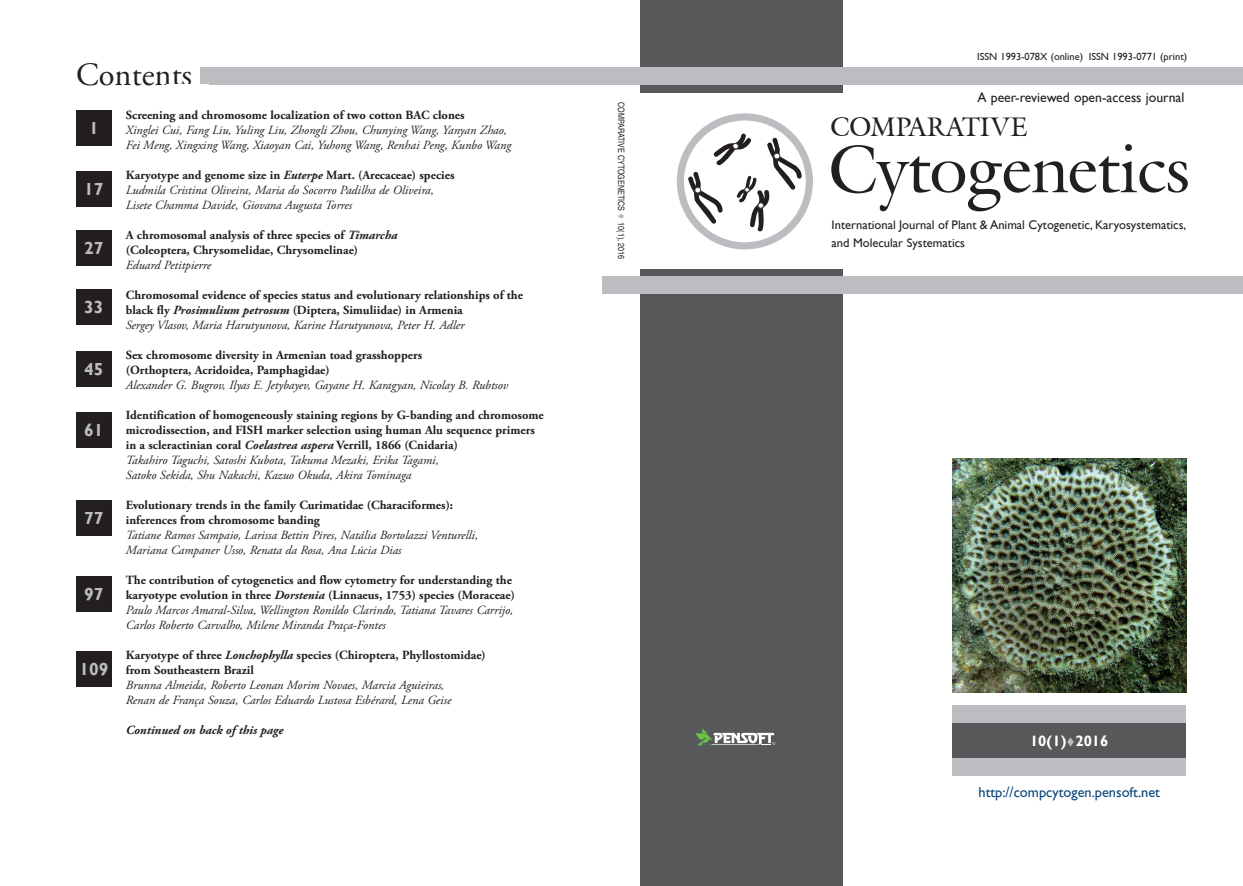
<style>
.page{position:relative;width:1243px;height:886px;background:#fff}
.page>*{position:absolute;margin:0;border:0;box-sizing:border-box;transform-origin:0 0}
.t1{font:66.25px "Galliard IT Cby BT";color:#231f20}
.t2{font:32.5px "Adobe Garamond Pro";color:#231f20}
.t3{font:26.25px "Galliard IT Cby BT";color:#231f20}
.t4{font:700 17.5px "Gill Sans";color:#bcbdc0}
.t5{font:700 15px "Gill Sans";color:#fff}
.t6{font:14.38px "Gill Sans";color:#0d467b}
.t7{font:13.75px "Gill Sans";color:#231f20}
.t8{font:700 12.5px/15px "Adobe Garamond Pro";color:#231f20}
.t9{font:italic 12.5px/15px "Adobe Garamond Pro";color:#231f20}
.t10{font:12.5px/17.5px "Gill Sans";color:#231f20}
.t11{font:italic 700 12.5px "Adobe Garamond Pro";color:#231f20}
.t12{font:10.38px "Gill Sans";color:#231f20}
.t13{font:8.75px "SP Herald Narrow";color:#231f20}
.s1{font-weight:700;font-style:normal}
.s2{font-weight:700}
.s3{font-style:italic}
.s4{font-weight:400;font-style:italic}
.s5{color:#bcbdc0}
</style>
<div class="page">
<div style="left:640px;top:269px;width:202px;height:617px;background:#57585a"></div>
<div style="left:640px;top:0;width:202px;height:92px;background:#57585a"></div>
<svg style="left:695px;top:729px;width:80px;height:17px"></svg>
<div style="left:602px;top:276px;width:640px;height:18px;background:#bcbdc0"></div>
<div style="left:76px;top:110px;width:36px;height:35px;background:#231f20"></div>
<div style="left:76px;top:231px;width:36px;height:35px;background:#231f20"></div>
<div style="left:76px;top:171px;width:36px;height:35px;background:#231f20"></div>
<div style="left:76px;top:289px;width:36px;height:36px;background:#231f20"></div>
<div style="left:76px;top:500px;width:36px;height:36px;background:#231f20"></div>
<div style="left:76px;top:351px;width:36px;height:35px;background:#231f20"></div>
<div style="left:76px;top:576px;width:36px;height:36px;background:#231f20"></div>
<div style="left:76px;top:412px;width:36px;height:36px;background:#231f20"></div>
<div style="left:76px;top:651px;width:36px;height:35px;background:#231f20"></div>
<div style="left:952px;top:723px;width:234px;height:35px;background:#57585a"></div>
<div style="left:952px;top:705px;width:234px;height:18px;background:#bcbdc0"></div>
<div style="left:952px;top:758px;width:234px;height:18px;background:#bcbdc0"></div>
<svg style="left:684px;top:118px;width:125px;height:128px"></svg>
<div style="left:676px;top:113px;width:137px;height:136px;border:7px solid #bcbdc0;border-radius:50%"></div>
<img style="left:952px;top:459px;width:234px;height:234px">
<div style="left:201px;top:67px;width:1041px;height:18px;background:#bcbdc0"></div>
<h2 class="t2" style="left:76px;top:55px;width:117px">Contents</h2>
<h3 class="t4" style="left:89px;top:117px;width:11px">1</h3>
<h3 class="t4" style="left:84px;top:178px;width:21px">17</h3>
<h3 class="t4" style="left:84px;top:238px;width:21px">27</h3>
<h3 class="t4" style="left:84px;top:297px;width:21px">33</h3>
<h3 class="t4" style="left:84px;top:358px;width:21px">45</h3>
<h3 class="t4" style="left:84px;top:420px;width:21px">61</h3>
<h3 class="t4" style="left:84px;top:508px;width:21px">77</h3>
<h3 class="t4" style="left:84px;top:584px;width:21px">97</h3>
<h3 class="t4" style="left:79px;top:658px;width:30px">109</h3>
<p class="t8" style="left:126px;top:108px;width:340px">Screening and chromosome localization of two cotton BAC clones</p>
<p class="t9" style="left:126px;top:123px;width:387px">Xinglei Cui, Fang Liu, Yuling Liu, Zhongli Zhou, Chunying Wang, Yanyan Zhao,<br>Fei Meng, Xingxing Wang, Xiaoyan Cai, Yuhong Wang, Renhai Peng, Kunbo Wang</p>
<p class="t9" style="left:126px;top:168px;width:330px"><span class="s1">Karyotype and genome size in</span> <span class="s2">Euterpe</span> <span class="s1">Mart. (Arecaceae) species<br></span>Ludmila Cristina Oliveira, Maria do Socorro Padilha de Oliveira,<br>Lisete Chamma Davide, Giovana Augusta Torres</p>
<p class="t8" style="left:126px;top:228px;width:273px">A chromosomal analysis of three species of <span class="s3">Timarcha </span>(Coleoptera, Chrysomelidae, Chrysomelinae)</p>
<p class="t9" style="left:126px;top:258px;width:87px">Eduard Petitpierre</p>
<p class="t8" style="left:126px;top:288px;width:398px">Chromosomal evidence of species status and evolutionary relationships of the black fly <span class="s3">Prosimulium petrosum</span> (Diptera, Simuliidae) in Armenia<br><span class="s4">Sergey Vlasov, Maria Harutyunova, Karine Harutyunova, Peter H. Adler</span></p>
<p class="t8" style="left:126px;top:348px;width:298px">Sex chromosome diversity in Armenian toad grasshoppers (Orthoptera, Acridoidea, Pamphagidae)</p>
<p class="t9" style="left:126px;top:378px;width:384px">Alexander G. Bugrov, Ilyas E. Jetybayev, Gayane H. Karagyan, Nicolay B. Rubtsov</p>
<p class="t8" style="left:126px;top:408px;width:419px">Identification of homogeneously staining regions by G-banding and chromosome microdissection, and FISH marker selection using human Alu sequence primers in a scleractinian coral <span class="s3">Coelastrea aspera</span> Verrill, 1866 (Cnidaria)<br><span class="s4">Takahiro Taguchi, Satoshi Kubota, Takuma Mezaki, Erika Tagami,<br>Satoko Sekida, Shu Nakachi, Kazuo Okuda, Akira Tominaga</span></p>
<p class="t8" style="left:126px;top:498px;width:329px">Evolutionary trends in the family Curimatidae (Characiformes): inferences from chromosome banding</p>
<p class="t9" style="left:126px;top:528px;width:354px">Tatiane Ramos Sampaio, Larissa Bettin Pires, Natália Bortolazzi Venturelli,<br>Mariana Campaner Usso, Renata da Rosa, Ana Lúcia Dias</p>
<p class="t8" style="left:126px;top:573px;width:390px">The contribution of cytogenetics and flow cytometry for understanding the karyotype evolution in three <span class="s3">Dorstenia</span> (Linnaeus, 1753) species (Moraceae)<br><span class="s4">Paulo Marcos Amaral-Silva, Wellington Ronildo Clarindo, Tatiana Tavares Carrijo, Carlos Roberto Carvalho, Milene Miranda Praça-Fontes</span></p>
<p class="t8" style="left:126px;top:648px;width:361px">Karyotype of three <span class="s3">Lonchophylla</span> species (Chiroptera, Phyllostomidae) from Southeastern Brazil</p>
<p class="t9" style="left:126px;top:678px;width:327px">Brunna Almeida, Roberto Leonan Morim Novaes, Marcia Aguieiras,<br>Renan de França Souza, Carlos Eduardo Lustosa Esbérard, Lena Geise</p>
<p class="t11" style="left:126px;top:723px;width:159px">Continued on back of this page</p>
<p class="t13" style="left:626px;top:102px;width:159px;rotate:90deg">comparative cytogenetics <span class="s5">▼</span> 10(1), 2016</p>
<p class="t12" style="left:977px;top:51px;width:212px">ISSN 1993-078X (online) ISSN 1993-0771 (print)</p>
<p class="t7" style="left:977px;top:89px;width:208px">A peer-reviewed open-access journal</p>
<h3 class="t3" style="left:830px;top:110px;width:199px">COMPARATIVE</h3>
<h1 class="t1" style="left:828px;top:126px;width:363px">CYTOGENETICS</h1>
<p class="t10" style="left:831px;top:216px;width:356px">International Journal of Plant &amp; Animal Cytogenetic, Karyosystematics, and Molecular Systematics</p>
<p class="t5" style="left:1029px;top:732px;width:80px">10(1)<span class="s5">▼</span>2016</p>
<p class="t6" style="left:978px;top:783px;width:183px">http://compcytogen.pensoft.net</p>
</div>
